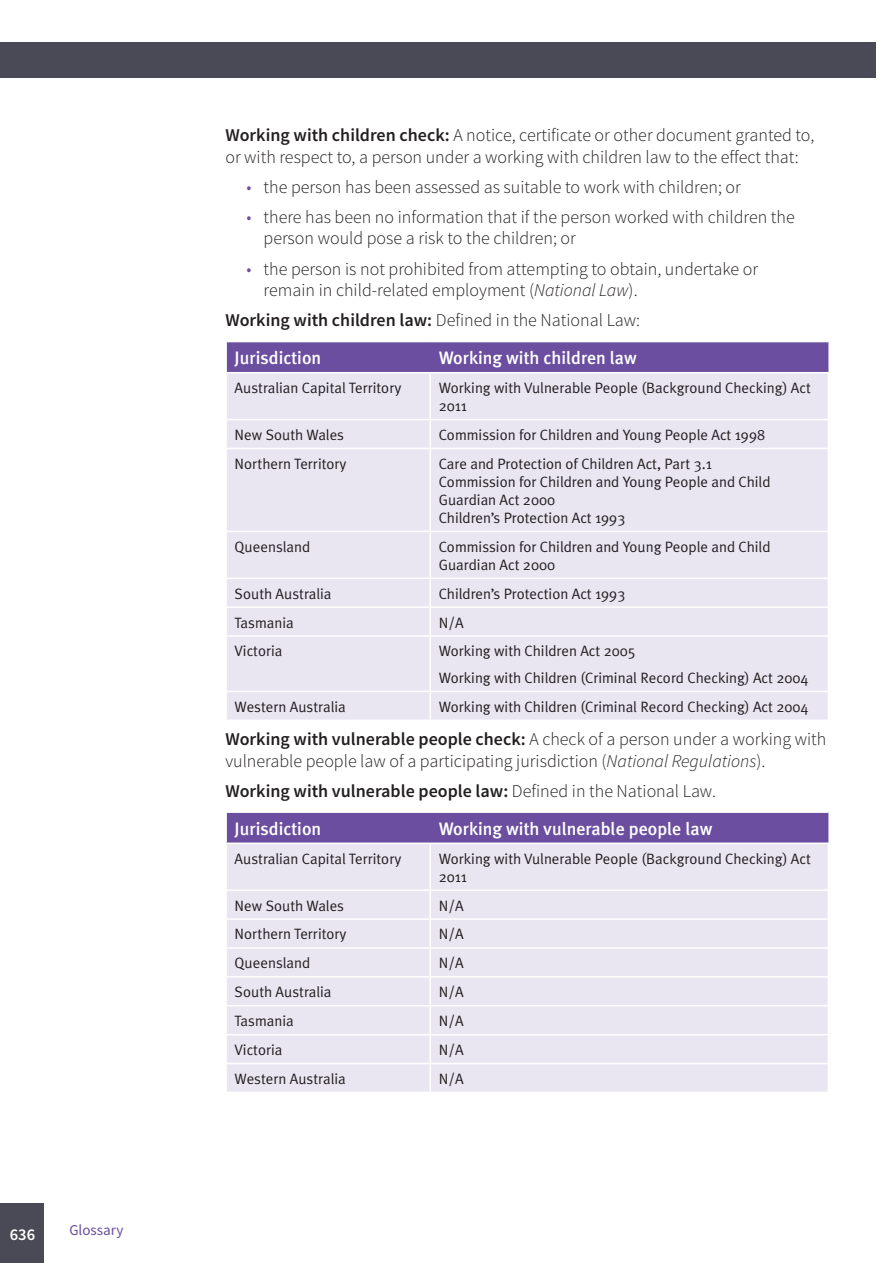
<style>
.page{position:relative;width:893px;height:1263px;background:#fff}
.page>*{position:absolute;margin:0;border:0;box-sizing:border-box;transform-origin:0 0}
._02-body{font:300 18px/21.6px "Source Sans Pro";color:#231f20}
.table-style-2-header{font:500 18px "Meta Plus";color:#fff}
._02-body-2{font:600 18px "Source Sans Pro";color:#231f20}
.t1{font:600 16.5px "Source Sans Pro";color:#fff}
.table-body-text{font:15px/18px "Meta Plus Normal";color:#231f20}
.t2{font:15px "Source Sans Pro";color:#6b4ea0}
.s1{font-weight:600}
.s2{color:#6b4ea0}
.s3{font-style:italic}
.s4{font-weight:300}
</style>
<div class="page">
<div style="left:0;top:43px;width:876px;height:35px;background:#4a4a56"></div>
<div style="left:0;top:1203px;width:44px;height:60px;background:#4a4a56"></div>
<div style="left:227px;top:342px;width:601px;height:30px;background:#6b4ea0"></div>
<div style="left:227px;top:373px;width:601px;height:347px;background:#e9e6f2"></div>
<hr style="left:429px;top:373px;width:2px;height:46px;background:#fff">
<hr style="left:225px;top:419px;width:205px;height:1px;background:#fff">
<hr style="left:430px;top:419px;width:399px;height:1px;background:#fff">
<hr style="left:429px;top:420px;width:2px;height:28px;background:#fff">
<hr style="left:225px;top:448px;width:205px;height:1px;background:#fff">
<hr style="left:430px;top:448px;width:399px;height:1px;background:#fff">
<hr style="left:429px;top:449px;width:2px;height:82px;background:#fff">
<hr style="left:225px;top:531px;width:205px;height:1px;background:#fff">
<hr style="left:430px;top:531px;width:399px;height:1px;background:#fff">
<hr style="left:429px;top:532px;width:2px;height:45px;background:#fff">
<hr style="left:225px;top:577px;width:205px;height:2px;background:#fff">
<hr style="left:430px;top:577px;width:399px;height:2px;background:#fff">
<hr style="left:429px;top:579px;width:2px;height:27px;background:#fff">
<hr style="left:225px;top:606px;width:205px;height:2px;background:#fff">
<hr style="left:430px;top:606px;width:399px;height:2px;background:#fff">
<hr style="left:429px;top:608px;width:2px;height:27px;background:#fff">
<hr style="left:225px;top:635px;width:205px;height:2px;background:#fff">
<hr style="left:430px;top:635px;width:399px;height:2px;background:#fff">
<hr style="left:429px;top:637px;width:2px;height:54px;background:#fff">
<hr style="left:225px;top:691px;width:205px;height:1px;background:#fff">
<hr style="left:430px;top:691px;width:399px;height:1px;background:#fff">
<hr style="left:429px;top:692px;width:2px;height:28px;background:#fff">
<div style="left:227px;top:813px;width:601px;height:29px;background:#6b4ea0"></div>
<div style="left:227px;top:844px;width:601px;height:248px;background:#e9e6f2"></div>
<hr style="left:429px;top:844px;width:2px;height:45px;background:#fff">
<hr style="left:225px;top:889px;width:205px;height:2px;background:#fff">
<hr style="left:430px;top:889px;width:399px;height:2px;background:#fff">
<hr style="left:429px;top:891px;width:2px;height:27px;background:#fff">
<hr style="left:225px;top:918px;width:205px;height:2px;background:#fff">
<hr style="left:430px;top:918px;width:399px;height:2px;background:#fff">
<hr style="left:429px;top:920px;width:2px;height:27px;background:#fff">
<hr style="left:225px;top:947px;width:205px;height:2px;background:#fff">
<hr style="left:430px;top:947px;width:399px;height:2px;background:#fff">
<hr style="left:429px;top:949px;width:2px;height:27px;background:#fff">
<hr style="left:225px;top:976px;width:205px;height:1px;background:#fff">
<hr style="left:430px;top:976px;width:399px;height:1px;background:#fff">
<hr style="left:429px;top:977px;width:2px;height:28px;background:#fff">
<hr style="left:225px;top:1005px;width:205px;height:1px;background:#fff">
<hr style="left:430px;top:1005px;width:399px;height:1px;background:#fff">
<hr style="left:429px;top:1006px;width:2px;height:28px;background:#fff">
<hr style="left:225px;top:1034px;width:205px;height:1px;background:#fff">
<hr style="left:430px;top:1034px;width:399px;height:1px;background:#fff">
<hr style="left:429px;top:1035px;width:2px;height:28px;background:#fff">
<hr style="left:225px;top:1063px;width:205px;height:1px;background:#fff">
<hr style="left:430px;top:1063px;width:399px;height:1px;background:#fff">
<hr style="left:429px;top:1064px;width:2px;height:28px;background:#fff">
<p class="t1" style="left:10px;top:1224px;width:27px">636</p>
<p class="t2" style="left:69px;top:1221px;width:55px">Glossary</p>
<p class="_02-body" style="left:225px;top:124px;width:590px"><span class="s1">Working with children check:</span> A notice, certificate or other document granted to, or with respect to, a person under a working with children law to the effect that:</p>
<p class="_02-body" style="left:247px;top:176px;width:496px"><span class="s2">•</span> the person has been assessed as suitable to work with children; or</p>
<p class="_02-body" style="left:264px;top:206px;width:533px;text-indent:-17px"><span class="s2">•</span> there has been no information that if the person worked with children the person would pose a risk to the children; or</p>
<p class="_02-body" style="left:264px;top:258px;width:496px;text-indent:-17px"><span class="s2">•</span> the person is not prohibited from attempting to obtain, undertake or remain in child-related employment (<span class="s3">National Law</span>).</p>
<p class="_02-body" style="left:225px;top:310px;width:416px"><span class="s1">Working with children law:</span> Defined in the National Law:</p>
<p class="table-style-2-header" style="left:235px;top:347px;width:88px">Jurisdiction</p>
<p class="table-style-2-header" style="left:439px;top:347px;width:200px">Working with children law</p>
<p class="table-body-text" style="left:235px;top:379px;width:168px">Australian Capital Territory</p>
<p class="table-body-text" style="left:439px;top:379px;width:374px">Working with Vulnerable People (Background Checking) Act<br>2011</p>
<p class="table-body-text" style="left:235px;top:426px;width:111px">New South Wales</p>
<p class="table-body-text" style="left:439px;top:426px;width:328px">Commission for Children and Young People Act 1998</p>
<p class="table-body-text" style="left:235px;top:454px;width:114px">Northern Territory</p>
<p class="table-body-text" style="left:439px;top:454px;width:333px">Care and Protection of Children Act, Part 3.1<br>Commission for Children and Young People and Child Guardian Act 2000<br>Children’s Protection Act 1993</p>
<p class="table-body-text" style="left:235px;top:537px;width:77px">Queensland</p>
<p class="table-body-text" style="left:439px;top:537px;width:333px">Commission for Children and Young People and Child<br>Guardian Act 2000</p>
<p class="table-body-text" style="left:235px;top:584px;width:98px">South Australia</p>
<p class="table-body-text" style="left:439px;top:584px;width:188px">Children’s Protection Act 1993</p>
<p class="table-body-text" style="left:235px;top:613px;width:61px">Tasmania</p>
<p class="table-body-text" style="left:439px;top:613px;width:26px">N/A</p>
<p class="table-body-text" style="left:235px;top:642px;width:49px">Victoria</p>
<p class="table-body-text" style="left:439px;top:642px;width:199px">Working with Children Act 2005</p>
<p class="table-body-text" style="left:439px;top:668px;width:371px">Working with Children (Criminal Record Checking) Act 2004</p>
<p class="table-body-text" style="left:235px;top:697px;width:113px">Western Australia</p>
<p class="table-body-text" style="left:439px;top:697px;width:371px">Working with Children (Criminal Record Checking) Act 2004</p>
<p class="_02-body" style="left:225px;top:728px;width:602px"><span class="s1">Working with vulnerable people check:</span> A check of a person under a working with vulnerable people law of a participating jurisdiction (<span class="s3">National Regulations</span>).</p>
<p class="_02-body-2" style="left:225px;top:779px;width:492px">Working with vulnerable people law: <span class="s4">Defined in the National Law.</span></p>
<p class="table-style-2-header" style="left:235px;top:818px;width:88px">Jurisdiction</p>
<p class="table-style-2-header" style="left:439px;top:818px;width:275px">Working with vulnerable people law</p>
<p class="table-body-text" style="left:235px;top:849px;width:168px">Australian Capital Territory</p>
<p class="table-body-text" style="left:439px;top:849px;width:374px">Working with Vulnerable People (Background Checking) Act<br>2011</p>
<p class="table-body-text" style="left:235px;top:896px;width:111px">New South Wales</p>
<p class="table-body-text" style="left:439px;top:896px;width:26px">N/A</p>
<p class="table-body-text" style="left:235px;top:925px;width:114px">Northern Territory</p>
<p class="table-body-text" style="left:439px;top:925px;width:26px">N/A</p>
<p class="table-body-text" style="left:235px;top:954px;width:77px">Queensland</p>
<p class="table-body-text" style="left:439px;top:954px;width:26px">N/A</p>
<p class="table-body-text" style="left:235px;top:983px;width:98px">South Australia</p>
<p class="table-body-text" style="left:439px;top:983px;width:26px">N/A</p>
<p class="table-body-text" style="left:235px;top:1012px;width:61px">Tasmania</p>
<p class="table-body-text" style="left:439px;top:1012px;width:26px">N/A</p>
<p class="table-body-text" style="left:235px;top:1041px;width:49px">Victoria</p>
<p class="table-body-text" style="left:439px;top:1041px;width:26px">N/A</p>
<p class="table-body-text" style="left:235px;top:1069px;width:113px">Western Australia</p>
<p class="table-body-text" style="left:439px;top:1069px;width:26px">N/A</p>
</div>
